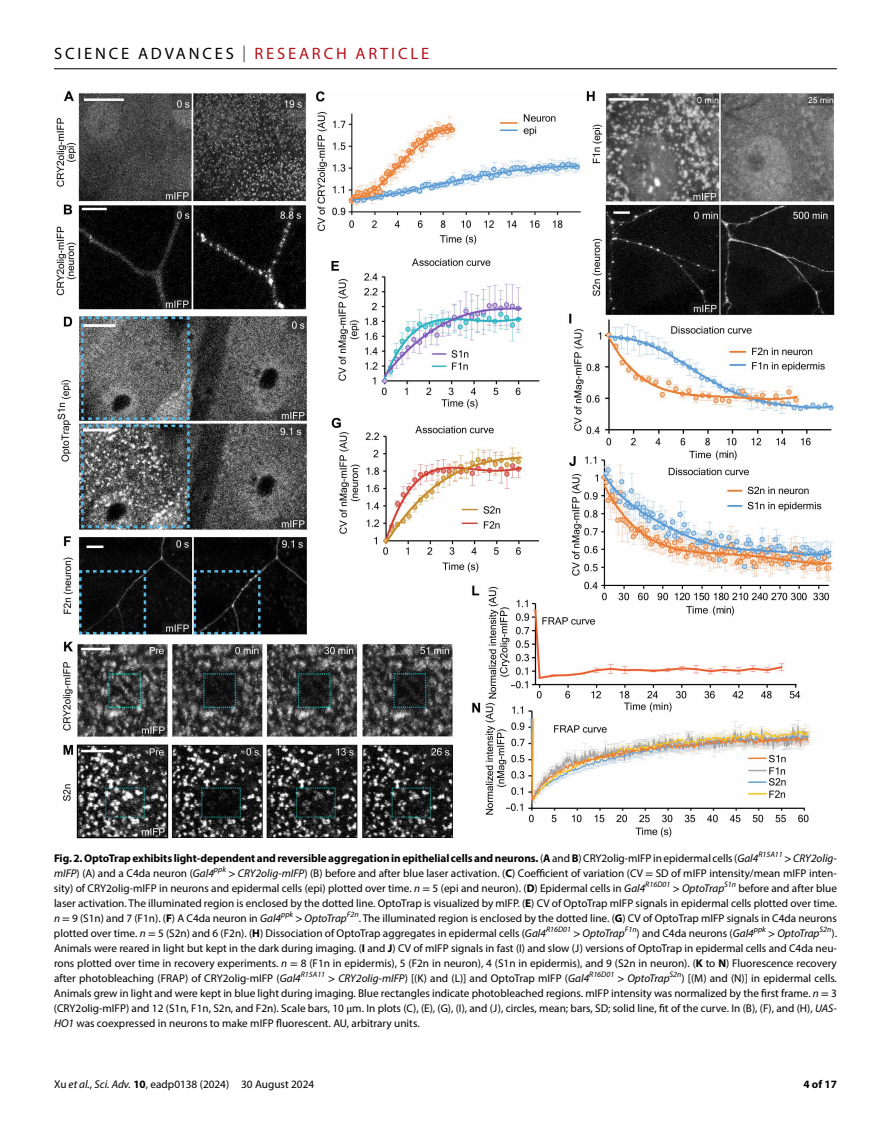
<style>
.page{position:relative;width:891px;height:1134px;background:#fff}
.page>*{position:absolute;margin:0;border:0;box-sizing:border-box;transform-origin:0 0}
.t1{font:16.5px "Myriad Pro";letter-spacing:.17em;color:#000}
.t2{font:11.25px/15px "Myriad Pro";color:#000;text-align:justify}
.t3{font:700 11.25px "Myriad Pro";color:#000}
.s1{font-weight:300}
.s2{color:#b5121b}
.s3{font-weight:700}
.s4{font-style:italic}
.s5{font-family:"STIX";font-style:italic}
.s6{font-family:"STIX"}
</style>
<div class="page">
<hr style="left:54px;top:68px;width:783px;height:1px;background:#000">
<img style="left:57px;top:91px;width:777px;height:748px">
<h1 class="t1" style="left:54px;top:44px;width:376px">Science Adva nces <span class="s1">|</span> <span class="s2">Resear ch Ar ticle</span></h1>
<p class="t2" style="left:54px;top:850px;width:785px"><span class="s3">Fig. 2.OptoTrap exhibits light-dependent and reversible aggregation in epithelial cells and neurons.</span> (<span class="s3">A</span> and <span class="s3">B</span>) CRY2olig-mIFP in epidermal cells (<span class="s4">Gal4</span><sup>R15A11</sup> <span class="s5">&gt;</span> <span class="s4">CRY2olig&shy;mIFP</span>) (A) and a C4da neuron (<span class="s4">Gal4</span><sup>ppk</sup> <span class="s5">&gt;</span> <span class="s4">CRY2olig-mIFP</span>) (B) before and after blue laser activation. (<span class="s3">C</span>) Coefficient of variation (CV <span class="s6">=</span> SD of mIFP intensity/mean mIFP inten&shy;sity) of CRY2olig-mIFP in neurons and epidermal cells (epi) plotted over time. <span class="s4">n</span> <span class="s6">=</span> 5 (epi and neuron). (<span class="s3">D</span>) Epidermal cells in <span class="s4">Gal4</span><sup>R16D01</sup> <span class="s5">&gt;</span> <span class="s4">OptoTrap</span><sup>S1n</sup> before and after blue laser activation. The illuminated region is enclosed by the dotted line. OptoTrap is visualized by mIFP. (<span class="s3">E</span>) CV of OptoTrap mIFP signals in epidermal cells plotted over time. <span class="s4">n</span> <span class="s6">=</span> 9 (S1n) and 7 (F1n). (<span class="s3">F</span>) A C4da neuron in <span class="s4">Gal4</span><sup>ppk</sup> <span class="s5">&gt;</span> <span class="s4">OptoTrap</span><sup>F2n</sup>. The illuminated region is enclosed by the dotted line. (<span class="s3">G</span>) CV of OptoTrap mIFP signals in C4da neurons plotted over time. <span class="s4">n</span> <span class="s6">=</span> 5 (S2n) and 6 (F2n). (<span class="s3">H</span>) Dissociation of OptoTrap aggregates in epidermal cells (<span class="s4">Gal4</span><sup>R16D01</sup> <span class="s5">&gt;</span> <span class="s4">OptoTrap</span><sup>F1n</sup>) and C4da neurons (<span class="s4">Gal4</span><sup>ppk</sup> <span class="s5">&gt;</span> <span class="s4">OptoTrap</span><sup>S2n</sup>).<br>Animals were reared in light but kept in the dark during imaging. (<span class="s3">I</span> and <span class="s3">J</span>) CV of mIFP signals in fast (I) and slow (J) versions of OptoTrap in epidermal cells and C4da neu&shy;rons plotted over time in recovery experiments. <span class="s4">n</span> <span class="s6">=</span> 8 (F1n in epidermis), 5 (F2n in neuron), 4 (S1n in epidermis), and 9 (S2n in neuron). (<span class="s3">K</span> to <span class="s3">N</span>) Fluorescence recovery after photobleaching (FRAP) of CRY2olig-mIFP (<span class="s4">Gal4</span><sup>R15A11</sup> <span class="s5">&gt;</span> <span class="s4">CRY2olig-mIFP</span>) [(K) and (L)] and OptoTrap mIFP (<span class="s4">Gal4</span><sup>R16D01</sup> <span class="s5">&gt;</span> <span class="s4">OptoTrap</span><sup>S2n</sup>) [(M) and (N)] in epidermal cells.<br>Animals grew in light and were kept in blue light during imaging. Blue rectangles indicate photobleached regions. mIFP intensity was normalized by the first frame. <span class="s4">n</span> <span class="s6">=</span> 3 (CRY2olig-mIFP) and 12 (S1n, F1n, S2n, and F2n). Scale bars, 10 <span class="s6">μ</span>m. I n plots (C), (E), (G), (I), and (J), circles, mean; bars, SD; solid line, fit of the curve. I n (B), (F), and (H), <span class="s4">UAS-HO1</span> was coexpressed in neurons to make mIFP fluorescent. AU, arbitrary units.</p>
<p class="t2" style="left:54px;top:1076px;width:262px">Xu <span class="s4">et al.</span>, <span class="s4">Sci. Adv.</span> <span class="s3">10</span>, eadp0138 (2024) 30 August 2024</p>
<p class="t3" style="left:803px;top:1076px;width:35px">4 of 17</p>
</div>
